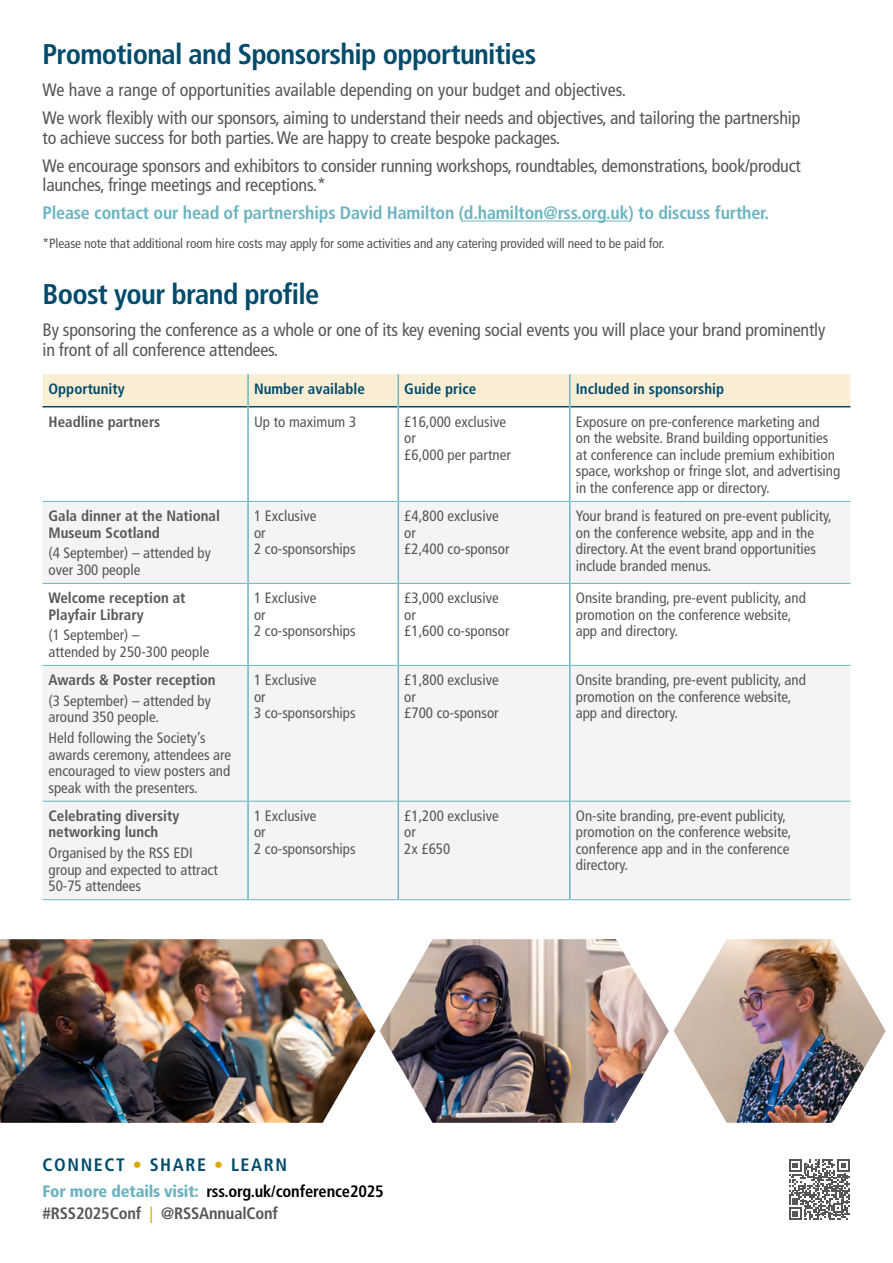
<style>
.page{position:relative;width:893px;height:1263px;background:#fff}
.page>*{position:absolute;margin:0;border:0;box-sizing:border-box;transform-origin:0 0}
.t1{font:700 condensed 28.5px "Frutiger LT Std";letter-spacing:-.025em;color:#004b6c}
.t2{font:condensed 18px/19.5px "Frutiger LT Std";letter-spacing:-.01em;color:#575756}
.t3{font:700 condensed 18px "Frutiger LT Std";letter-spacing:-.01em;color:#6db4c0}
.t4{font:700 condensed 18px "Frutiger LT Std";letter-spacing:.09em;color:#004b6c}
.t5{font:700 condensed 16.5px/21.6px "Frutiger LT Std";letter-spacing:-.01em;color:#575756}
.t6{font:condensed 15px/16.5px "Frutiger LT Std";color:#575756}
.t7{font:700 condensed 15px/16.5px "Frutiger LT Std";color:#575756}
.t8{font:700 condensed 15px "Frutiger LT Std";color:#004b6c}
.t9{font:condensed 13.5px "Frutiger LT Std";letter-spacing:-.01em;color:#575756}
.s1{color:#d9a900}
.s2{font-weight:900;color:#6db4c0}
.s3{color:#000}
.s4{font-weight:400;color:#d9a900}
</style>
<div class="page">
<svg style="left:789px;top:1159px;width:61px;height:61px"></svg>
<hr style="left:464px;top:221px;width:164px;height:1px;background:#6db4c0">
<div style="left:43px;top:374px;width:807px;height:32px;background:#f9edd3"></div>
<svg style="left:43px;top:407px;width:807px;height:94px"></svg>
<svg style="left:43px;top:502px;width:807px;height:397px;fill:#f4f4f4"></svg>
<hr style="left:43px;top:406px;width:204px;height:1px;background:#004b6c">
<hr style="left:249px;top:406px;width:149px;height:1px;background:#004b6c">
<hr style="left:399px;top:406px;width:170px;height:1px;background:#004b6c">
<hr style="left:571px;top:406px;width:279px;height:1px;background:#004b6c">
<hr style="left:43px;top:501px;width:204px;height:1px;background:#6db4c0">
<hr style="left:249px;top:501px;width:149px;height:1px;background:#6db4c0">
<hr style="left:399px;top:501px;width:170px;height:1px;background:#6db4c0">
<hr style="left:571px;top:501px;width:279px;height:1px;background:#6db4c0">
<hr style="left:43px;top:583px;width:204px;height:1px;background:#6db4c0">
<hr style="left:249px;top:583px;width:149px;height:1px;background:#6db4c0">
<hr style="left:399px;top:583px;width:170px;height:1px;background:#6db4c0">
<hr style="left:571px;top:583px;width:279px;height:1px;background:#6db4c0">
<hr style="left:43px;top:665px;width:204px;height:1px;background:#6db4c0">
<hr style="left:249px;top:665px;width:149px;height:1px;background:#6db4c0">
<hr style="left:399px;top:665px;width:170px;height:1px;background:#6db4c0">
<hr style="left:571px;top:665px;width:279px;height:1px;background:#6db4c0">
<hr style="left:43px;top:801px;width:204px;height:1px;background:#6db4c0">
<hr style="left:249px;top:801px;width:149px;height:1px;background:#6db4c0">
<hr style="left:399px;top:801px;width:170px;height:1px;background:#6db4c0">
<hr style="left:571px;top:801px;width:279px;height:1px;background:#6db4c0">
<hr style="left:43px;top:899px;width:205px;height:1px;background:#6db4c0">
<hr style="left:248px;top:899px;width:150px;height:1px;background:#6db4c0">
<hr style="left:398px;top:899px;width:172px;height:1px;background:#6db4c0">
<hr style="left:570px;top:899px;width:280px;height:1px;background:#6db4c0">
<hr style="left:247px;top:407px;width:2px;height:94px;background:#6db4c0">
<hr style="left:398px;top:407px;width:1px;height:94px;background:#6db4c0">
<hr style="left:569px;top:407px;width:2px;height:94px;background:#6db4c0">
<hr style="left:247px;top:501px;width:2px;height:82px;background:#6db4c0">
<hr style="left:398px;top:501px;width:1px;height:82px;background:#6db4c0">
<hr style="left:569px;top:501px;width:2px;height:82px;background:#6db4c0">
<hr style="left:247px;top:583px;width:2px;height:82px;background:#6db4c0">
<hr style="left:398px;top:583px;width:1px;height:82px;background:#6db4c0">
<hr style="left:569px;top:583px;width:2px;height:82px;background:#6db4c0">
<hr style="left:247px;top:665px;width:2px;height:136px;background:#6db4c0">
<hr style="left:398px;top:665px;width:1px;height:136px;background:#6db4c0">
<hr style="left:569px;top:665px;width:2px;height:136px;background:#6db4c0">
<hr style="left:247px;top:801px;width:2px;height:98px;background:#6db4c0">
<hr style="left:398px;top:801px;width:1px;height:98px;background:#6db4c0">
<hr style="left:569px;top:801px;width:2px;height:98px;background:#6db4c0">
<hr style="left:247px;top:374px;width:2px;height:33px;background:#6db4c0">
<hr style="left:398px;top:374px;width:1px;height:33px;background:#6db4c0">
<hr style="left:569px;top:374px;width:2px;height:33px;background:#6db4c0">
<img style="left:674px;top:939px;width:212px;height:184px">
<img style="left:379px;top:939px;width:290px;height:184px">
<img style="left:0;top:939px;width:376px;height:184px">
<p class="t1" style="left:43px;top:37px;width:495px">Promotional and Sponsorship opportunities</p>
<p class="t2" style="left:43px;top:80px;width:585px">We have a range of opportunities available depending on your budget and objectives.</p>
<p class="t2" style="left:43px;top:108px;width:759px">We work flexibly with our sponsors, aiming to understand their needs and objectives, and tailoring the partnership to achieve success for both parties. We are happy to create bespoke packages.</p>
<p class="t2" style="left:43px;top:156px;width:760px">We encourage sponsors and exhibitors to consider running workshops, roundtables, demonstrations, book/product launches, fringe meetings and receptions.*</p>
<p class="t3" style="left:43px;top:202px;width:728px">Please contact our head of partnerships David Hamilton (d.hamilton@rss.org.uk) to discuss further.</p>
<p class="t9" style="left:43px;top:236px;width:624px">*Please note that additional room hire costs may apply for some activities and any catering provided will need to be paid for.</p>
<p class="t1" style="left:43px;top:277px;width:278px">Boost your brand profile</p>
<p class="t2" style="left:43px;top:320px;width:784px">By sponsoring the conference as a whole or one of its key evening social events you will place your brand prominently in front of all conference attendees.</p>
<p class="t8" style="left:49px;top:380px;width:78px">Opportunity</p>
<p class="t8" style="left:254px;top:380px;width:112px">Number available</p>
<p class="t8" style="left:404px;top:380px;width:73px">Guide price</p>
<p class="t8" style="left:576px;top:380px;width:150px">Included in sponsorship</p>
<p class="t7" style="left:49px;top:413px;width:113px">Headline partners</p>
<p class="t6" style="left:254px;top:413px;width:104px">Up to maximum 3</p>
<p class="t6" style="left:404px;top:413px;width:108px">£16,000 exclusive or<br>£6,000 per partner</p>
<p class="t6" style="left:576px;top:413px;width:266px">Exposure on pre-conference marketing and<br>on the website. Brand building opportunities at conference can include premium exhibition space, workshop or fringe slot, and advertising in the conference app or directory.</p>
<p class="t7" style="left:49px;top:508px;width:173px">Gala dinner at the National<br>Museum Scotland</p>
<p class="t6" style="left:49px;top:545px;width:164px">(4 September) – attended by over 300 people</p>
<p class="t6" style="left:254px;top:508px;width:103px">1 Exclusive<br>or<br>2 co-sponsorships</p>
<p class="t6" style="left:404px;top:508px;width:107px">£4,800 exclusive or<br>£2,400 co-sponsor</p>
<p class="t6" style="left:576px;top:508px;width:257px">Your brand is featured on pre-event publicity, on the conference website, app and in the directory. At the event brand opportunities include branded menus.</p>
<p class="t7" style="left:49px;top:590px;width:139px">Welcome reception at<br>Playfair Library</p>
<p class="t6" style="left:49px;top:627px;width:162px">(1 September) –<br>attended by 250-300 people</p>
<p class="t7" style="left:49px;top:672px;width:169px">Awards &amp; Poster reception</p>
<p class="t6" style="left:49px;top:692px;width:164px">(3 September) – attended by around 350 people.</p>
<p class="t6" style="left:49px;top:730px;width:184px">Held following the Society’s awards ceremony, attendees are encouraged to view posters and speak with the presenters.</p>
<p class="t7" style="left:49px;top:807px;width:132px">Celebrating diversity networking lunch</p>
<p class="t6" style="left:49px;top:845px;width:171px">Organised by the RSS EDI group and expected to attract<br>50-75 attendees</p>
<p class="t6" style="left:254px;top:590px;width:103px">1 Exclusive<br>or<br>2 co-sponsorships</p>
<p class="t6" style="left:404px;top:590px;width:107px">£3,000 exclusive or<br>£1,600 co-sponsor</p>
<p class="t6" style="left:576px;top:590px;width:232px">Onsite branding, pre-event publicity, and promotion on the conference website, app and directory.</p>
<p class="t6" style="left:254px;top:672px;width:103px">1 Exclusive<br>or<br>3 co-sponsorships</p>
<p class="t6" style="left:404px;top:672px;width:96px">£1,800 exclusive or<br>£700 co-sponsor</p>
<p class="t6" style="left:576px;top:672px;width:232px">Onsite branding, pre-event publicity, and promotion on the conference website, app and directory.</p>
<p class="t6" style="left:254px;top:807px;width:103px">1 Exclusive<br>or<br>2 co-sponsorships</p>
<p class="t6" style="left:404px;top:807px;width:96px">£1,200 exclusive or<br>2x £650</p>
<p class="t6" style="left:576px;top:807px;width:212px">On-site branding, pre-event publicity,</p>
<p class="t6" style="left:576px;top:824px;width:217px">promotion on the conference website,</p>
<p class="t6" style="left:576px;top:840px;width:215px">conference app and in the conference</p>
<p class="t6" style="left:576px;top:857px;width:54px">directory.</p>
<p class="t4" style="left:42px;top:1154px;width:246px">CONNECT <span class="s1">•</span> SHARE <span class="s1">•</span> LEARN</p>
<p class="t5" style="left:42px;top:1180px;width:343px"><span class="s2">For more details visit:</span> <span class="s3">rss.org.uk/conference2025 </span>#RSS2025Conf <span class="s4">|</span> @RSSAnnualConf</p>
</div>
